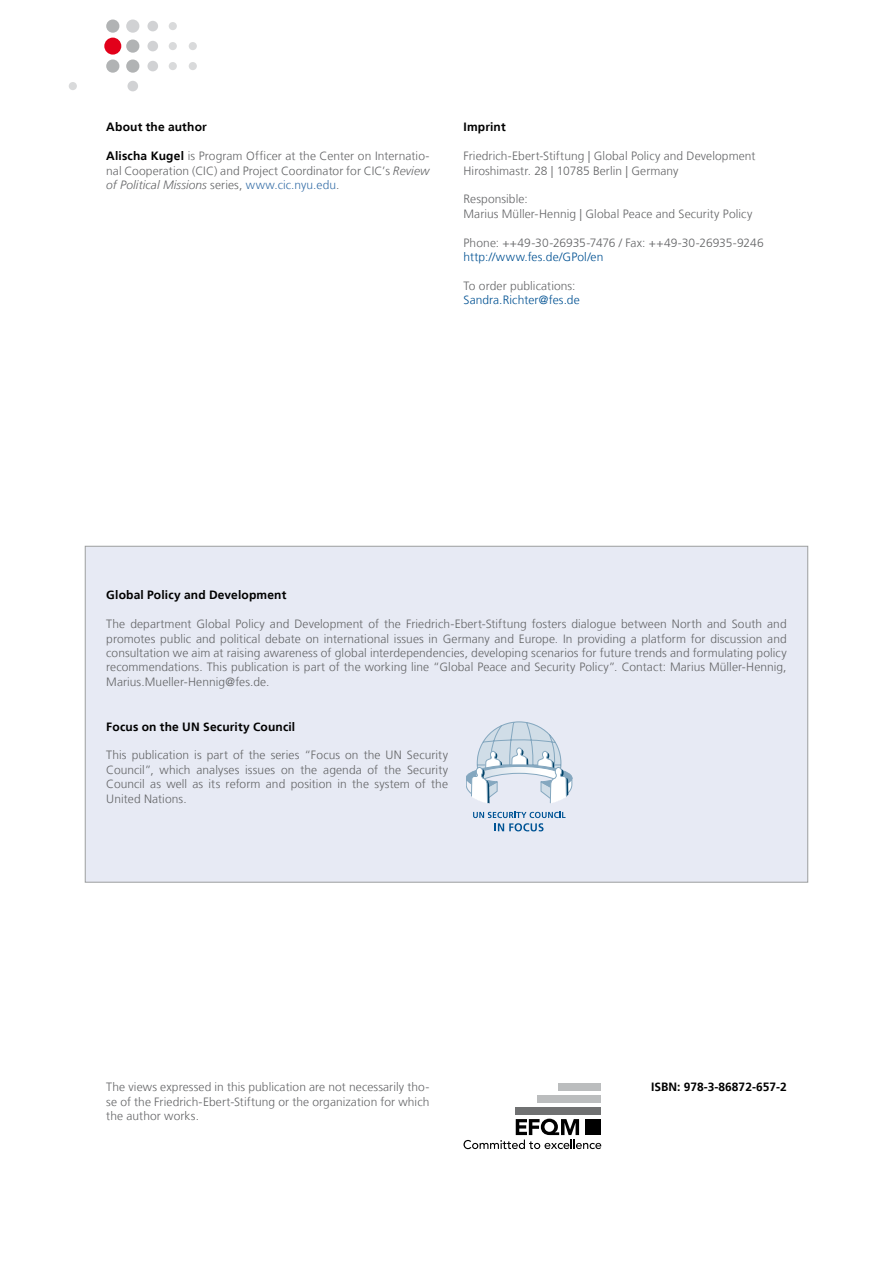
<style>
.page{position:relative;width:893px;height:1263px;background:#fff}
.page>*{position:absolute;margin:0;border:0;box-sizing:border-box;transform-origin:0 0}
.Letzte_Seite{font:300 12px/14.4px "Frutiger LT";letter-spacing:.01em;color:#646567;text-align:justify}
.Letzte_Seite-2{font:700 12px "Frutiger LT";letter-spacing:.01em;color:#000}
.Letzte_Seite-3{font:300 12px "Frutiger LT";letter-spacing:.01em;color:#005192}
.s1{font-weight:700;color:#000}
.s2{font-style:italic}
.s3{color:#3971a9}
</style>
<div class="page">
<div style="left:104px;top:38px;width:17px;height:17px;background:#e2001a;border-radius:50%"></div>
<div style="left:69px;top:82px;width:8px;height:8px;background:#d9dadb;border-radius:50%"></div>
<div style="left:127px;top:81px;width:11px;height:10px;background:#d1d2d4;border-radius:50%"></div>
<div style="left:169px;top:22px;width:8px;height:8px;background:#d9dadb;border-radius:50%"></div>
<div style="left:147px;top:21px;width:11px;height:10px;background:#d1d2d4;border-radius:50%"></div>
<div style="left:189px;top:42px;width:8px;height:8px;background:#d9dadb;border-radius:50%"></div>
<div style="left:169px;top:42px;width:8px;height:8px;background:#d9dadb;border-radius:50%"></div>
<div style="left:147px;top:41px;width:11px;height:10px;background:#d1d2d4;border-radius:50%"></div>
<div style="left:189px;top:62px;width:8px;height:8px;background:#d9dadb;border-radius:50%"></div>
<div style="left:169px;top:62px;width:8px;height:8px;background:#d9dadb;border-radius:50%"></div>
<div style="left:147px;top:61px;width:11px;height:10px;background:#d1d2d4;border-radius:50%"></div>
<div style="left:126px;top:20px;width:13px;height:13px;background:#d1d2d4;border-radius:50%"></div>
<div style="left:106px;top:20px;width:13px;height:13px;background:#b1b3b4;border-radius:50%"></div>
<div style="left:126px;top:39px;width:13px;height:14px;background:#b1b3b4;border-radius:50%"></div>
<div style="left:126px;top:59px;width:13px;height:14px;background:#b1b3b4;border-radius:50%"></div>
<div style="left:106px;top:59px;width:13px;height:14px;background:#b1b3b4;border-radius:50%"></div>
<div style="left:85px;top:546px;width:723px;height:336px;background:#e7eaf4;border:1px solid #9c9e9f"></div>
<svg style="left:466px;top:722px;width:106px;height:109px"></svg>
<svg style="left:463px;top:1119px;width:138px;height:30px"></svg>
<div style="left:585px;top:1119px;width:16px;height:16px;background:#000"></div>
<div style="left:516px;top:1107px;width:85px;height:8px;background:#707172"></div>
<div style="left:537px;top:1095px;width:64px;height:8px;background:#bbbdbe"></div>
<div style="left:558px;top:1083px;width:43px;height:8px;background:#bbbdbe"></div>
<p class="Letzte_Seite-2" style="left:106px;top:120px;width:102px">About the author</p>
<p class="Letzte_Seite" style="left:106px;top:149px;width:325px"><span class="s1">Alischa Kugel</span> is Program Officer at the Center on Internatio&shy;nal Cooperation (CIC) and Project Coordinator for CIC’s <span class="s2">Review of Political Missions</span> series, <span class="s3">www.cic.nyu.edu</span>.</p>
<p class="Letzte_Seite-2" style="left:463px;top:120px;width:44px">Imprint</p>
<p class="Letzte_Seite" style="left:463px;top:149px;width:294px">Friedrich-Ebert-Stiftung | Global Policy and Development</p>
<p class="Letzte_Seite" style="left:463px;top:163px;width:216px">Hiroshimastr. 28 | 10785 Berlin | Germany</p>
<p class="Letzte_Seite" style="left:463px;top:192px;width:66px">Responsible:</p>
<p class="Letzte_Seite" style="left:463px;top:207px;width:290px">Marius Müller-Hennig | Global Peace and Security Policy</p>
<p class="Letzte_Seite" style="left:463px;top:235px;width:302px">Phone: ++49-30-26935-7476 / Fax: ++49-30-26935-9246</p>
<p class="Letzte_Seite-3" style="left:463px;top:250px;width:141px">http://www.fes.de/GPol/en</p>
<p class="Letzte_Seite" style="left:463px;top:279px;width:114px">To order publications:</p>
<p class="Letzte_Seite-3" style="left:463px;top:293px;width:118px">Sandra.Richter@fes.de</p>
<p class="Letzte_Seite-2" style="left:106px;top:588px;width:182px">Global Policy and Development</p>
<p class="Letzte_Seite" style="left:106px;top:617px;width:682px">The department Global Policy and Development of the Friedrich-Ebert-Stiftung fosters dialogue between North and South and promotes public and political debate on international issues in Germany and Europe. In providing a platform for discussion and consultation we aim at raising awareness of global interdependencies, developing scenarios for future trends and formulating policy recommendations. This publication is part of the working line “Global Peace and Security Policy”. Contact: Marius Müller-Hennig, Marius.Mueller-Hennig@fes.de.</p>
<p class="Letzte_Seite-2" style="left:106px;top:719px;width:190px">Focus on the UN Security Council</p>
<p class="Letzte_Seite" style="left:106px;top:748px;width:343px">This publication is part of the series “Focus on the UN Security Council”, which analyses issues on the agenda of the Security Council as well as its reform and position in the system of the United Nations.</p>
<p class="Letzte_Seite" style="left:106px;top:1080px;width:325px">The views expressed in this publication are not necessarily tho&shy;se of the Friedrich-Ebert-Stiftung or the organization for which the author works.</p>
<p class="Letzte_Seite-2" style="left:651px;top:1080px;width:137px">ISBN: 978-3-86872-657-2</p>
</div>
